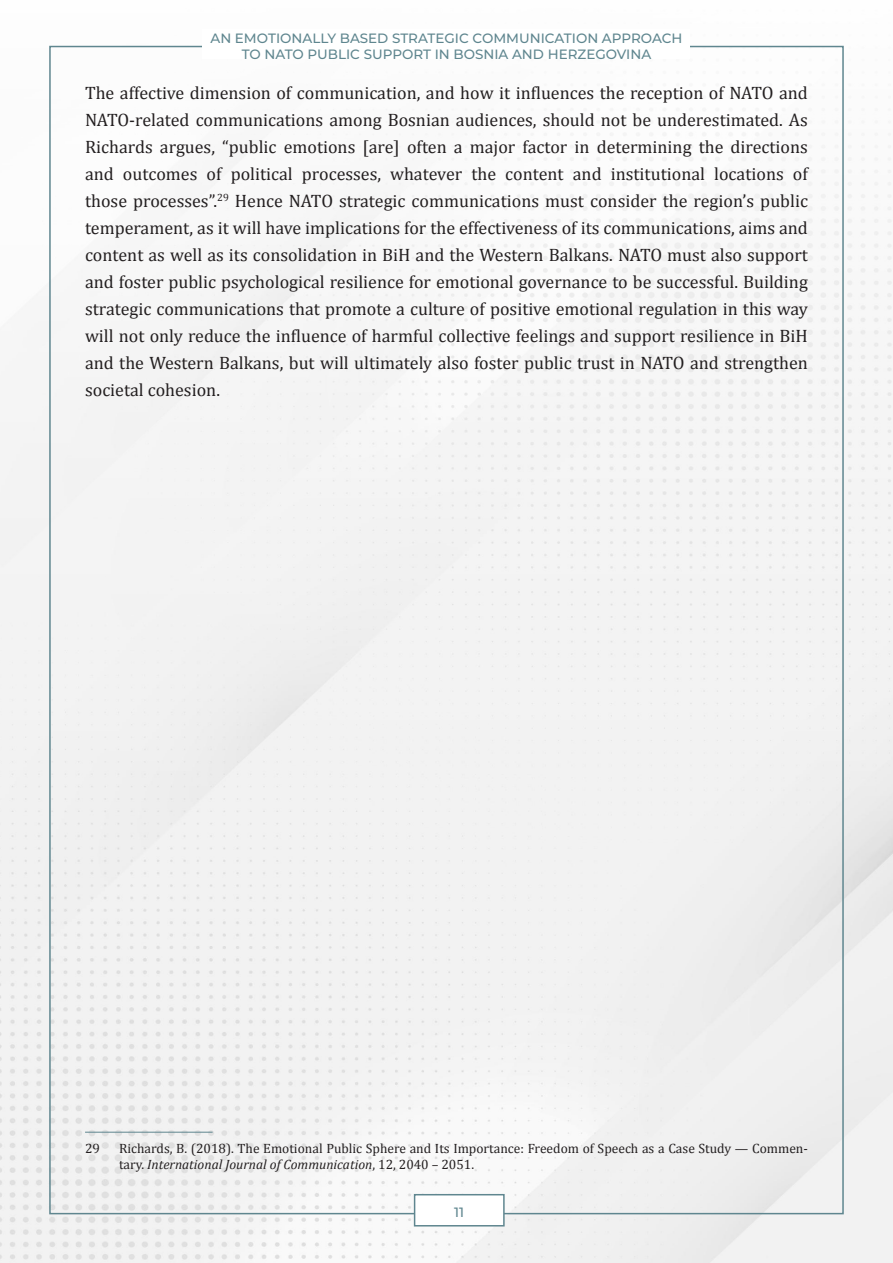
<style>
.page{position:relative;width:893px;height:1263px;background:#fff}
.page>*{position:absolute;margin:0;border:0;box-sizing:border-box;transform-origin:0 0}
.t1{font:18px/27px "Cambria";color:#231f20;text-align:justify}
.t2{font:13.5px/16.5px "Cambria";color:#231f20}
.t3{font:500 13.5px/16.2px "Montserrat";color:#5f868f;text-align:center}
.s1{font-style:italic}
</style>
<div class="page">
<img style="left:0;top:45px;width:893px;height:1218px">
<div style="left:415px;top:1195px;width:89px;height:31px;background:#fff"></div>
<div style="left:414px;top:1194px;width:91px;height:32px;border:2px solid #5f868f"></div>
<div style="left:203px;top:29px;width:487px;height:30px;background:#fff"></div>
<hr style="left:85px;top:1132px;width:128px;height:1px;background:#5f868f">
<p class="t3" style="left:210px;top:29px;width:474px">AN EMOTIONALLY BASED STRATEGIC COMMUNICATION APPROACH<br>TO NATO PUBLIC SUPPORT IN BOSNIA AND HERZEGOVINA</p>
<p class="t1" style="left:85px;top:79px;width:724px">The affective dimension of communication, and how it influences the reception of NATO and NATO-related communications among Bosnian audiences, should not be underestimated. As Richards argues, “public emotions [are] often a major factor in determining the directions and outcomes of political processes, whatever the content and institutional locations of those processes”.<sup>29</sup> Hence NATO strategic communications must consider the region’s public temperament, as it will have implications for the effectiveness of its communications, aims and content as well as its consolidation in BiH and the Western Balkans. NATO must also support and foster public psychological resilience for emotional governance to be successful. Building strategic communications that promote a culture of positive emotional regulation in this way will not only reduce the influence of harmful collective feelings and support resilience in BiH and the Western Balkans, but will ultimately also foster public trust in NATO and strengthen societal cohesion.</p>
<p class="t2" style="left:85px;top:1140px;width:16px">29</p>
<p class="t2" style="left:119px;top:1140px;width:690px">Richards, B. (2018). The Emotional Public Sphere and Its Importance: Freedom of Speech as a Case Study — Commen&shy;tary. <span class="s1">International Journal of Communication</span>, 12, 2040 – 2051.</p>
<p class="t3" style="left:454px;top:1203px;width:11px">11</p>
</div>
